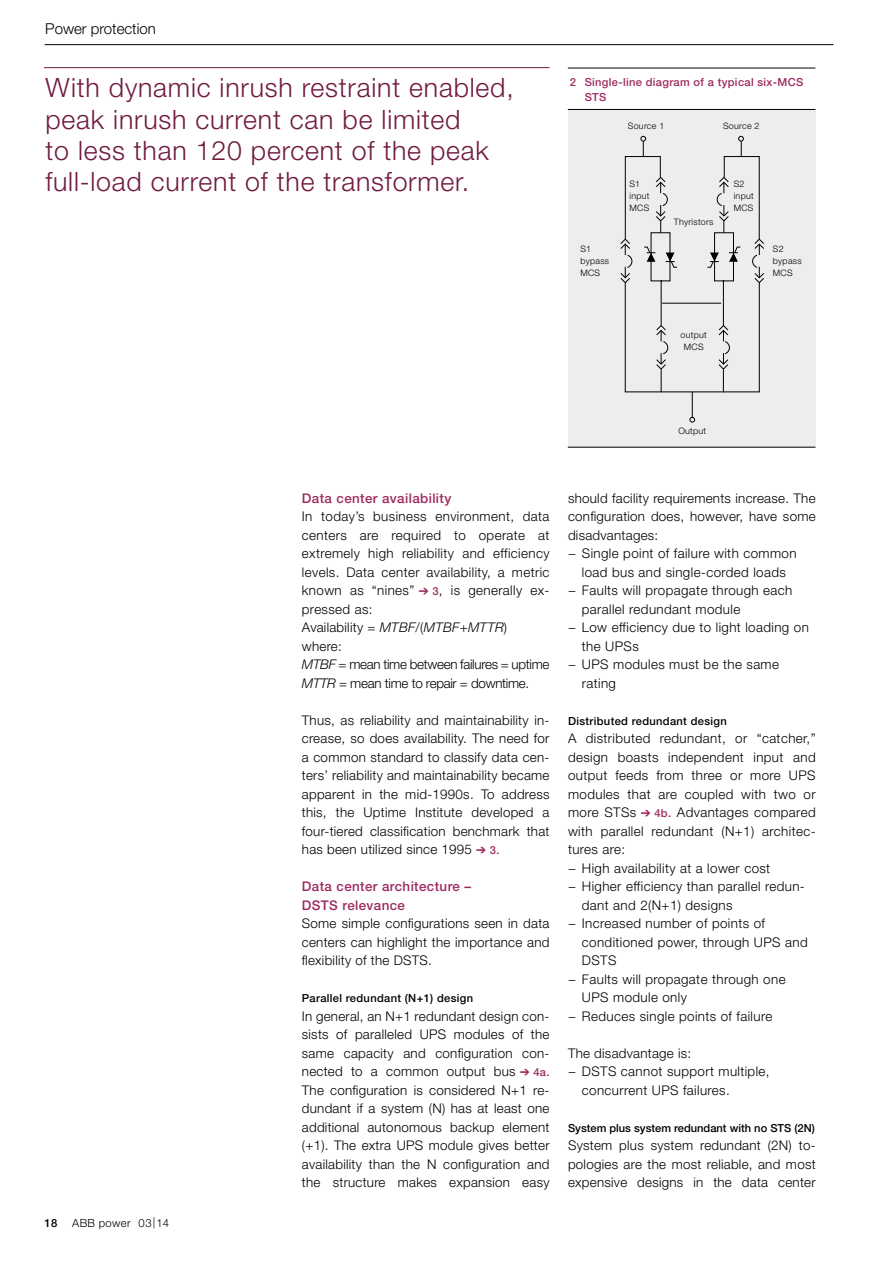
<style>
.page{position:relative;width:893px;height:1263px;background:#fff}
.page>*{position:absolute;margin:0;border:0;box-sizing:border-box;transform-origin:0 0}
.t1{font:300 26.7px/31.2px "Helvetica Neue";letter-spacing:.03em;color:#711b40}
.t2{font:300 15px "Helvetica Neue LT Std";color:#000}
.t3{font:300 13.35px/18.5px "Helvetica Neue";letter-spacing:.03em;color:#000;text-align:justify}
.t4{font:500 13.35px/18.5px "Helvetica Neue";letter-spacing:.03em;color:#9d2a5f}
.t5{font:300 11.25px "Helvetica Neue LT Std";letter-spacing:.03em;color:#000}
.t6{font:500 11.25px "Helvetica Neue LT Std";color:#000}
.t7{font:500 11.1px "Helvetica Neue";letter-spacing:.03em;color:#000}
.t8{font:500 11.1px "Helvetica Neue";letter-spacing:.03em;color:#9d2a5f}
.t9{font:500 11.1px "Helvetica Neue";color:#000}
.t10{font:300 8.85px/11.9px "Helvetica Neue";letter-spacing:.03em;color:#000}
.s1{color:#9d2a5f}
.s2{font-weight:500;font-size:11.1px;color:#9d2a5f}
.s3{font-style:italic}
</style>
<div class="page">
<hr style="left:45px;top:44px;width:788px;height:1px;background:#000">
<hr style="left:568px;top:68px;width:247px;height:1px;background:#000">
<div style="left:568px;top:110px;width:248px;height:337px;background:#eceded"></div>
<hr style="left:45px;top:67px;width:504px;height:1px;background:#711b40">
<svg style="left:620px;top:136px;width:57px;height:256px"></svg>
<svg style="left:707px;top:136px;width:57px;height:256px"></svg>
<hr style="left:661px;top:392px;width:63px;height:1px;background:#000">
<svg style="left:690px;top:392px;width:5px;height:30px"></svg>
<hr style="left:662px;top:303px;width:59px;height:1px;background:#000">
<hr style="left:568px;top:447px;width:247px;height:1px;background:#000">
<hr style="left:568px;top:109px;width:247px;height:1px;background:#000">
<p class="t2" style="left:45px;top:20px;width:112px">Power protection</p>
<h1 class="t1" style="left:45px;top:72px;width:470px">With dynamic inrush restraint enabled,</h1>
<h1 class="t1" style="left:45px;top:103px;width:445px">peak inrush current can be limited to less than 120 percent of the peak full-load current of the transformer.</h1>
<p class="t8" style="left:570px;top:75px;width:235px">2 Single-line diagram of a typical six-MCS</p>
<p class="t8" style="left:585px;top:90px;width:23px">STS</p>
<p class="t10" style="left:628px;top:120px;width:38px">Source 1</p>
<p class="t10" style="left:723px;top:120px;width:38px">Source 2</p>
<p class="t10" style="left:580px;top:243px;width:30px">S1 bypass<br>MCS</p>
<p class="t10" style="left:629px;top:178px;width:22px">S1 input<br>MCS</p>
<p class="t10" style="left:674px;top:215px;width:41px">Thyristors</p>
<p class="t10" style="left:734px;top:178px;width:22px">S2 input<br>MCS</p>
<p class="t10" style="left:773px;top:243px;width:30px">S2 bypass<br>MCS</p>
<p class="t10" style="left:681px;top:329px;width:28px;text-align:center">output<br>MCS</p>
<p class="t6" style="left:45px;top:1216px;width:14px">18</p>
<p class="t5" style="left:72px;top:1216px;width:98px">ABB power 03|14</p>
<p class="t10" style="left:678px;top:425px;width:29px">Output</p>
<p class="t4" style="left:302px;top:489px;width:151px">Data center availability</p>
<p class="t3" style="left:302px;top:507px;width:249px;text-align:left">In today’s business environment, data centers are required to operate at extremely high reliability and efficiency levels. Data center availability, a metric known as “nines” <span class="s1">➔</span> <span class="s2">3</span>, is generally ex&shy;pressed as:<br>Availability = <span class="s3">MTBF</span>/(<span class="s3">MTBF</span>+<span class="s3">MTTR</span>) where:<br><span class="s3">MTBF</span> = mean time between failures = uptime<br><span class="s3">MTTR</span> = mean time to repair = downtime.</p>
<p class="t3" style="left:302px;top:710px;width:249px">Thus, as reliability and maintainability in&shy;crease, so does availability. The need for a common standard to classify data cen&shy;ters’ reliability and maintainability became apparent in the mid-1990s. To address this, the Uptime Institute developed a four-tiered classification benchmark that has been utilized since 1995 <span class="s1">➔</span> <span class="s2">3.</span></p>
<p class="t4" style="left:302px;top:877px;width:171px">Data center architecture –<br>DSTS relevance</p>
<p class="t3" style="left:302px;top:914px;width:249px">Some simple configurations seen in data centers can highlight the importance and flexibility of the DSTS.</p>
<p class="t7" style="left:302px;top:992px;width:173px">Parallel redundant (N+1) design</p>
<p class="t3" style="left:302px;top:1006px;width:249px">In general, an N+1 redundant design con&shy;sists of paralleled UPS modules of the same capacity and configuration con&shy;nected to a common output bus <span class="s1">➔</span> <span class="s2">4a.<br></span>The configuration is considered N+1 re&shy;dundant if a system (N) has at least one additional autonomous backup element (+1). The extra UPS module gives better availability than the N configuration and the structure makes expansion easy</p>
<p class="t3" style="left:568px;top:488px;width:249px">should facility requirements increase. The</p>
<p class="t3" style="left:568px;top:507px;width:249px">configuration does, however, have some</p>
<p class="t3" style="left:568px;top:525px;width:92px">disadvantages:</p>
<p class="t3" style="left:568px;top:544px;width:230px">− Single point of failure with common</p>
<p class="t3" style="left:582px;top:562px;width:206px">load bus and single-corded loads</p>
<p class="t3" style="left:568px;top:581px;width:226px">− Faults will propagate through each</p>
<p class="t3" style="left:582px;top:599px;width:160px">parallel redundant module</p>
<p class="t3" style="left:568px;top:618px;width:242px">− Low efficiency due to light loading on</p>
<p class="t3" style="left:582px;top:636px;width:58px">the UPSs</p>
<p class="t3" style="left:568px;top:655px;width:213px">− UPS modules must be the same</p>
<p class="t3" style="left:582px;top:673px;width:36px">rating</p>
<p class="t7" style="left:568px;top:714px;width:160px">Distributed redundant design</p>
<p class="t3" style="left:568px;top:729px;width:249px">A distributed redundant, or “catcher,”</p>
<p class="t3" style="left:568px;top:747px;width:249px">design boasts independent input and</p>
<p class="t3" style="left:568px;top:766px;width:249px">output feeds from three or more UPS</p>
<p class="t3" style="left:568px;top:784px;width:249px">modules that are coupled with two or</p>
<p class="t3" style="left:568px;top:803px;width:249px">more STSs <span class="s1">➔</span> <span class="s2">4b.</span> Advantages compared</p>
<p class="t3" style="left:568px;top:821px;width:249px">with parallel redundant (N+1) architec-</p>
<p class="t3" style="left:568px;top:840px;width:59px">tures are:</p>
<p class="t3" style="left:568px;top:858px;width:204px">− High availability at a lower cost</p>
<p class="t3" style="left:568px;top:877px;width:238px">− Higher efficiency than parallel redun-</p>
<p class="t3" style="left:582px;top:895px;width:152px">dant and 2(N+1) designs</p>
<p class="t3" style="left:568px;top:914px;width:198px">− Increased number of points of</p>
<p class="t3" style="left:582px;top:932px;width:227px">conditioned power, through UPS and</p>
<p class="t3" style="left:582px;top:951px;width:36px">DSTS</p>
<p class="t3" style="left:568px;top:969px;width:219px">− Faults will propagate through one</p>
<p class="t3" style="left:582px;top:988px;width:106px">UPS module only</p>
<p class="t3" style="left:568px;top:1006px;width:206px">− Reduces single points of failure</p>
<p class="t3" style="left:568px;top:1043px;width:125px">The disadvantage is:</p>
<p class="t3" style="left:568px;top:1062px;width:203px">− DSTS cannot support multiple,</p>
<p class="t3" style="left:582px;top:1080px;width:149px">concurrent UPS failures.</p>
<p class="t9" style="left:568px;top:1121px;width:248px">System plus system redundant with no STS (2N)</p>
<p class="t3" style="left:568px;top:1136px;width:249px">System plus system redundant (2N) to&shy;pologies are the most reliable, and most expensive designs in the data center</p>
</div>
